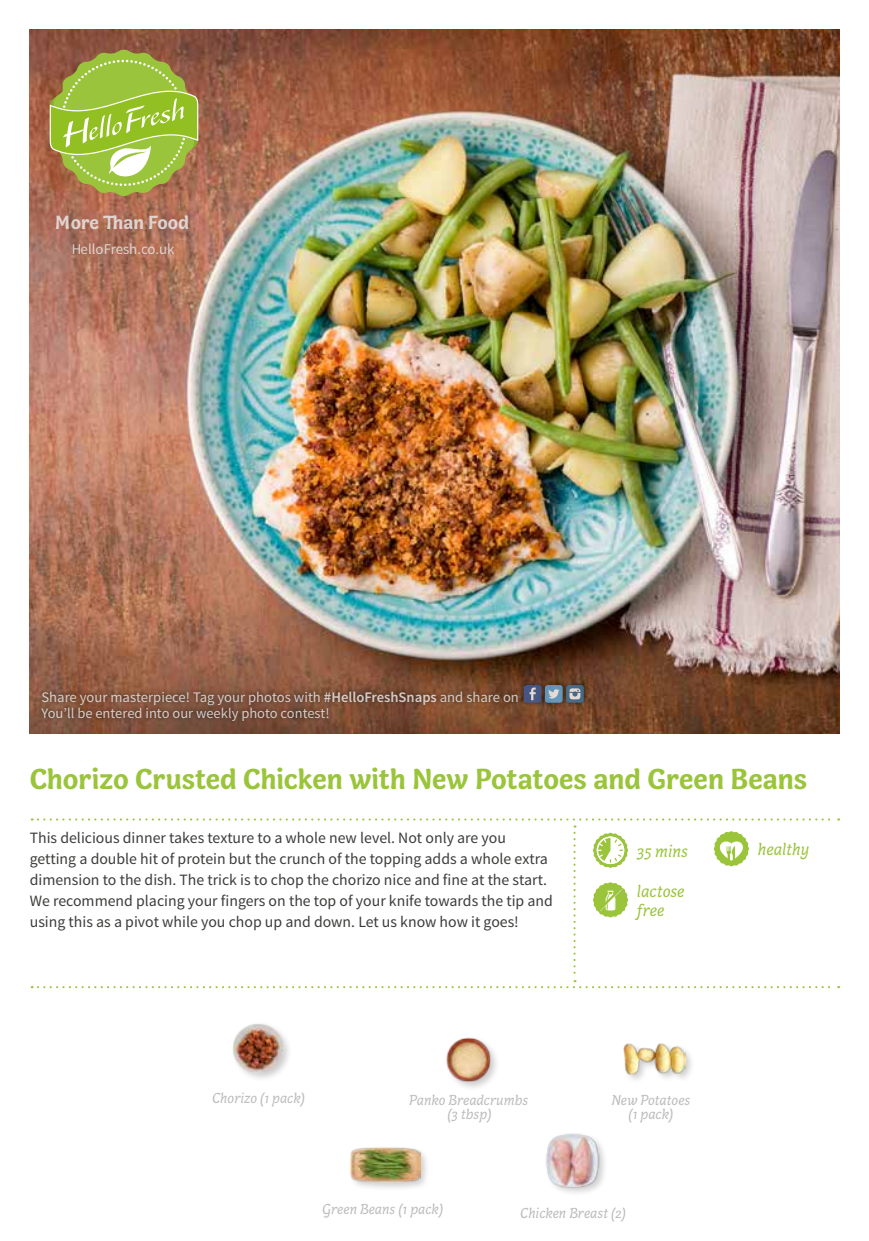
<style>
.page{position:relative;width:869px;height:1241px;background:#fff}
.page>*{position:absolute;margin:0;border:0;box-sizing:border-box;transform-origin:0 0}
.t1{font:700 29.75px "Capucine Basic";letter-spacing:-.005em;color:#9ac43a}
.t2{font:700 19.6px "Capucine Basic";color:#ededed}
.t3{font:italic 17.5px/18.6px "Capucine Basic";color:#9ac43a}
.t4{font:15.75px/21px "Source Sans Pro";color:#3c3c3b}
.t5{font:italic 14.88px/14.5px "Capucine Basic";color:#bcbcbc;text-align:center}
.t6{font:14.88px "Source Sans Pro";color:#ededed}
.t7{font:14.53px/16.4px "Source Sans Pro";color:#ededed}
.s1{font-weight:600}
</style>
<div class="page">
<img style="left:30px;top:30px;width:808px;height:703px">
<div style="left:37px;top:679px;width:552px;height:46px;background:#000;opacity:.75"></div>
<svg style="left:523px;top:685px;width:18px;height:17px"></svg>
<svg style="left:529px;top:687px;width:6px;height:13px"></svg>
<svg style="left:566px;top:685px;width:17px;height:17px"></svg>
<svg style="left:569px;top:688px;width:11px;height:11px"></svg>
<div style="left:544px;top:685px;width:18px;height:17px;background:#6295b9;border-radius:3px"></div>
<svg style="left:548px;top:689px;width:11px;height:9px"></svg>
<svg style="left:50px;top:50px;width:148px;height:146px;background:#a3b14c"></svg>
<div style="left:621px;top:1041px;width:74px;height:43px;background:#000;opacity:.2"></div>
<img style="left:623px;top:1041px;width:62px;height:43px">
<div style="left:348px;top:1144px;width:82px;height:48px;background:#000;opacity:.2"></div>
<img style="left:350px;top:1144px;width:70px;height:48px">
<img style="left:232px;top:1024px;width:57px;height:55px">
<svg style="left:32px;top:818px;width:806px;height:170px"></svg>
<img style="left:546px;top:1133px;width:59px;height:60px">
<img style="left:446px;top:1037px;width:50px;height:51px">
<p class="t2" style="left:56px;top:207px;width:135px">More Than Food</p>
<p class="t6" style="left:71px;top:239px;width:105px">HelloFresh.co.uk</p>
<p class="t7" style="left:41px;top:688px;width:478px">Share your masterpiece! Tag your photos with <span class="s1">#HelloFreshSnaps</span> and share on<br>You’ll be entered into our weekly photo contest!</p>
<h1 class="t1" style="left:30px;top:755px;width:778px">Chorizo Crusted Chicken with New Potatoes and Green Beans</h1>
<p class="t4" style="left:30px;top:827px;width:524px">This delicious dinner takes texture to a whole new level. Not only are you getting a double hit of protein but the crunch of the topping adds a whole extra dimension to the dish. The trick is to chop the chorizo nice and fine at the start.<br>We recommend placing your fingers on the top of your knife towards the tip and using this as a pivot while you chop up and down. Let us know how it goes!</p>
<p class="t3" style="left:757px;top:841px;width:53px">healthy</p>
<p class="t3" style="left:636px;top:842px;width:53px">35 mins</p>
<p class="t3" style="left:636px;top:882px;width:49px">lactose free</p>
<p class="t5" style="left:212px;top:1091px;width:94px">Chorizo (1 pack)</p>
<p class="t5" style="left:409px;top:1093px;width:120px">Panko Breadcrumbs (3 tbsp)</p>
<p class="t5" style="left:611px;top:1093px;width:80px">New Potatoes (1 pack)</p>
<p class="t5" style="left:322px;top:1202px;width:122px">Green Beans (1 pack)</p>
<p class="t5" style="left:520px;top:1206px;width:107px">Chicken Breast (2)</p>
</div>
